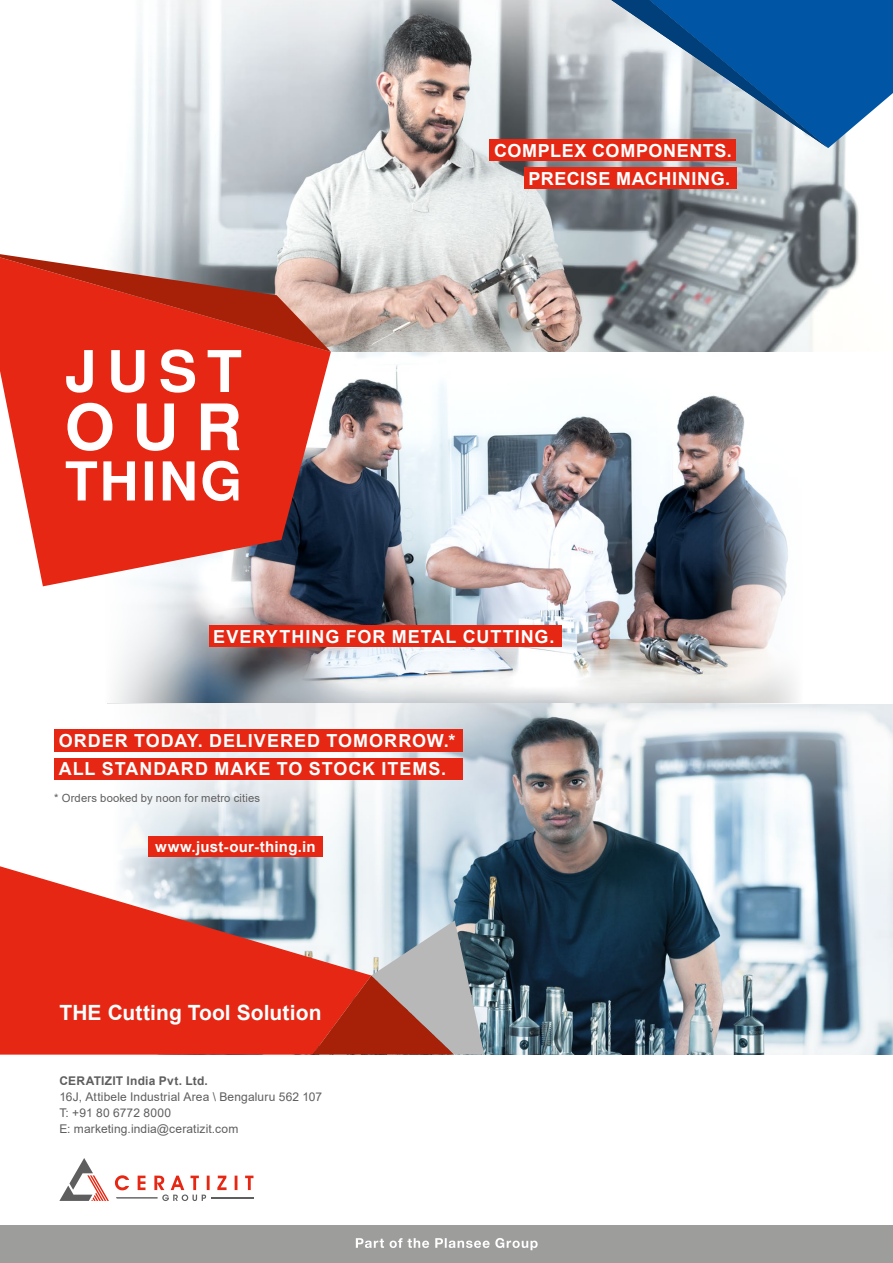
<style>
.page{position:relative;width:893px;height:1263px;background:#fff}
.page>*{position:absolute;margin:0;border:0;box-sizing:border-box;transform-origin:0 0}
.t1{font:700 21px "Arial";letter-spacing:.005em;color:#fff}
.t2{font:700 18px/28px "Arial";letter-spacing:.045em;color:#fff;text-align:right}
.t3{font:700 15px "Arial";letter-spacing:.015em;color:#fff}
.t4{font:12px/16px "Arial";letter-spacing:.01em;color:#5f5e5e}
.t5{font:700 12px "Arial";letter-spacing:.015em;color:#5f5e5e}
.t6{font:11.25px "Arial";letter-spacing:.015em;color:#5f5e5e}
</style>
<div class="page">
<img style="left:207px;top:352px;width:505px;height:352px">
<svg style="left:42px;top:586px;width:165px;height:118px"></svg>
<img style="left:221px;top:704px;width:672px;height:350px">
<svg style="left:54px;top:704px;width:167px;height:162px"></svg>
<img style="left:117px;top:0;width:742px;height:352px">
<div style="left:490px;top:139px;width:246px;height:22px;background:#e52713"></div>
<div style="left:524px;top:167px;width:212px;height:22px;background:#e52713"></div>
<div style="left:209px;top:625px;width:353px;height:22px;background:#e52713"></div>
<svg style="left:611px;top:0;width:282px;height:148px;background:#5582af"></svg>
<svg style="left:59px;top:1158px;width:50px;height:43px"></svg>
<svg style="left:115px;top:1175px;width:138px;height:26px"></svg>
<div style="left:54px;top:729px;width:408px;height:22px;background:#e52713"></div>
<div style="left:54px;top:758px;width:408px;height:21px;background:#e52713"></div>
<div style="left:148px;top:837px;width:175px;height:20px;background:#e52713"></div>
<div style="left:0;top:1225px;width:893px;height:38px;background:#9d9d9c"></div>
<svg style="left:356px;top:1238px;width:182px;height:12px"></svg>
<svg style="left:4px;top:393px;width:327px;height:193px;fill:#e52713"></svg>
<svg style="left:66px;top:461px;width:172px;height:40px"></svg>
<svg style="left:67px;top:403px;width:172px;height:48px"></svg>
<svg style="left:0;top:254px;width:331px;height:139px;background:#d45141"></svg>
<svg style="left:712px;top:395px;width:84px;height:309px"></svg>
<svg style="left:0;top:866px;width:371px;height:188px;background:#d65348"></svg>
<svg style="left:313px;top:920px;width:171px;height:134px;background:#b7847e"></svg>
<p class="t2" style="left:494px;top:137px;width:239px">COMPLEX COMPONENTS.<br>PRECISE MACHINING.</p>
<p class="t2" style="left:213px;top:622px;width:343px">EVERYTHING FOR METAL CUTTING.</p>
<p class="t2" style="left:59px;top:726px;width:398px;text-align:left">ORDER TODAY. DELIVERED TOMORROW.*<br>ALL STANDARD MAKE TO STOCK ITEMS.</p>
<p class="t6" style="left:54px;top:791px;width:208px">* Orders booked by noon for metro cities</p>
<p class="t3" style="left:155px;top:836px;width:162px">www.just-our-thing.in</p>
<p class="t1" style="left:60px;top:998px;width:263px">THE Cutting Tool Solution</p>
<p class="t5" style="left:59px;top:1072px;width:150px">CERATIZIT India Pvt. Ltd.</p>
<p class="t4" style="left:59px;top:1088px;width:264px">16J, Attibele Industrial Area \ Bengaluru 562 107<br>T: +91 80 6772 8000<br>E: marketing.india@ceratizit.com</p>
</div>
